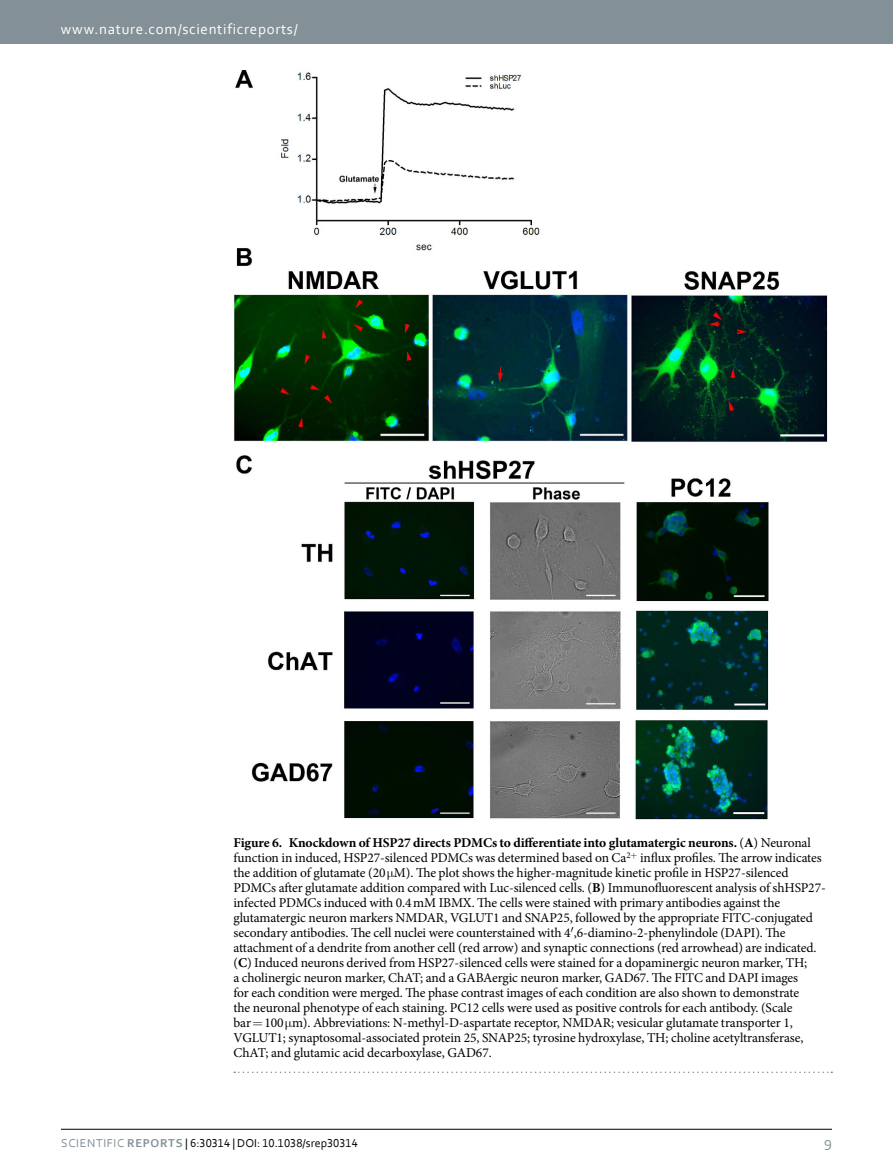
<style>
.page{position:relative;width:893px;height:1174px;background:#fff}
.page>*{position:absolute;margin:0;border:0;box-sizing:border-box;transform-origin:0 0}
.t1{font:15px "Corbel";letter-spacing:.045em;color:#fff}
.t2{font:15px "Corbel";color:#839097}
.t3{font:13.5px/15px "Minion Pro";letter-spacing:-.01em;color:#000}
.t4{font:12px "Corbel";color:#000}
.s1{font-weight:700}
.s2{color:#839097}
.s3{font-weight:700;color:#839097}
</style>
<div class="page">
<div style="left:0;top:0;width:893px;height:43px;background:#839097"></div>
<hr style="left:61px;top:1129px;width:771px;height:1px;background:#000">
<img style="left:233px;top:70px;width:594px;height:749px">
<svg style="left:234px;top:1071px;width:598px;height:2px"></svg>
<p class="t1" style="left:61px;top:19px;width:238px">www.nature.com/scientificreports/</p>
<p class="t3" style="left:233px;top:835px;width:594px"><span class="s1">Figure 6. Knockdown of HSP27 directs PDMCs to differentiate into glutamatergic neurons.</span> (<span class="s1">A</span>) Neuronal function in induced, HSP27-silenced PDMCs was determined based on Ca<sup>2</sup> influx profiles. The arrow indicates the addition of glutamate (20 M). The plot shows the higher-magnitude kinetic profile in HSP27-silenced PDMCs after glutamate addition compared with Luc-silenced cells. (<span class="s1">B</span>) Immunofluorescent analysis of shHSP27- infected PDMCs induced with 0.4mM IBMX. The cells were stained with primary antibodies against the glutamatergic neuron markers NMDAR, VGLUT1 and SNAP25, followed by the appropriate FITC-conjugated secondary antibodies. The cell nuclei were counterstained with 4 ,6-diamino-2-phenylindole (DAPI). The attachment of a dendrite from another cell (red arrow) and synaptic connections (red arrowhead) are indicated. (<span class="s1">C</span>) Induced neurons derived from HSP27-silenced cells were stained for a dopaminergic neuron marker, TH;<br>a cholinergic neuron marker, ChAT; and a GABAergic neuron marker, GAD67. The FITC and DAPI images<br>for each condition were merged. The phase contrast images of each condition are also shown to demonstrate<br>the neuronal phenotype of each staining. PC12 cells were used as positive controls for each antibody. (Scale<br>bar 100 m). Abbreviations: N-methyl-D-aspartate receptor, NMDAR; vesicular glutamate transporter 1, VGLUT1; synaptosomal-associated protein 25, SNAP25; tyrosine hydroxylase, TH; choline acetyltransferase, ChAT; and glutamic acid decarboxylase, GAD67.</p>
<p class="t4" style="left:61px;top:1135px;width:298px"><span class="s2">Scientific</span> <span class="s3">REPORTS</span> | 6:30314 | DOI: 10.1038/srep30314</p>
<p class="t2" style="left:824px;top:1132px;width:9px">9</p>
</div>
